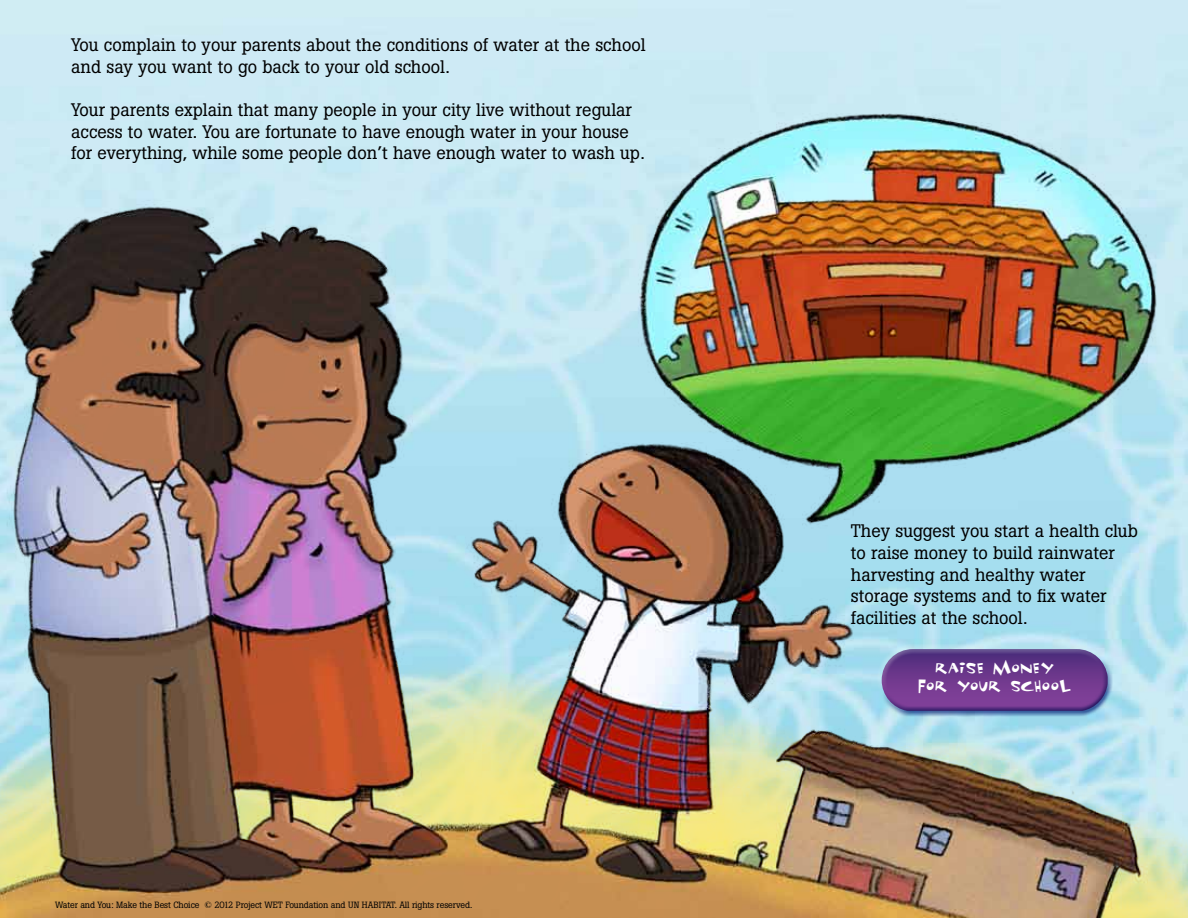
<style>
.page{position:relative;width:1188px;height:918px;background:#fff}
.page>*{position:absolute;margin:0;border:0;box-sizing:border-box;transform-origin:0 0}
.t1{font:18px/21.6px "Boton";color:#000}
.t2{font:14.55px/17.5px "General Collection FUNHOUSE";letter-spacing:-.045em;color:#fff;text-align:center}
.t3{font:9px "Boton";letter-spacing:-.01em;color:#000}
</style>
<div class="page">
<img style="left:0;top:98px;width:1188px;height:820px">
<div style="left:877px;top:644px;width:230px;height:53px;background:#fff;opacity:.33"></div>
<div style="left:882px;top:660px;width:231px;height:57px;background:#25408f;opacity:.75"></div>
<p class="t1" style="left:71px;top:34px;width:576px">You complain to your parents about the conditions of water at the school and say you want to go back to your old school.</p>
<p class="t1" style="left:71px;top:99px;width:575px">Your parents explain that many people in your city live without regular access to water. You are fortunate to have enough water in your house for everything, while some people don’t have enough water to wash up.</p>
<p class="t3" style="left:55px;top:899px;width:419px">Water and You: Make the Best Choice © 2012 Project WET Foundation and UN HABITAT. All rights reserved.</p>
<p class="t1" style="left:851px;top:520px;width:288px">They suggest you start a health club to raise money to build rainwater harvesting and healthy water storage systems and to fix water facilities at the school.</p>
<p class="t2" style="left:918px;top:659px;width:155px">raise money<br>for your school</p>
</div>
